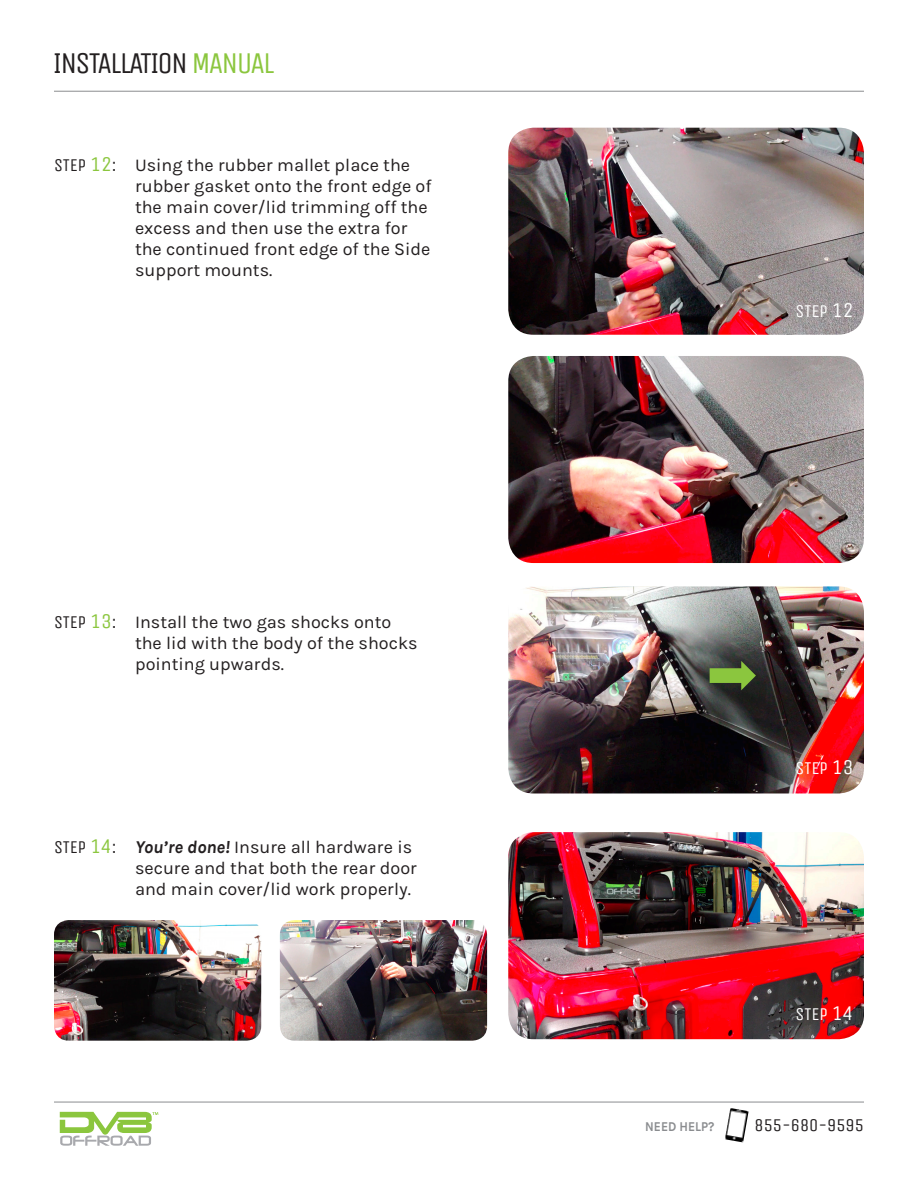
<style>
.page{position:relative;width:918px;height:1188px;background:#fff}
.page>*{position:absolute;margin:0;border:0;box-sizing:border-box;transform-origin:0 0}
.t1{font:30.3px "Unica One";letter-spacing:-.06em;color:#231f20}
.t2{font:18px/21px "Karla";color:#231f20}
.t3{font:18px "Unica One";color:#fff}
.t4{font:18px "Unica One";color:#231f20}
.t5{font:700 13.5px "Karla";color:#8a8c8f;scale:.9 1}
.s1{color:#8bc63e}
.s2{font-family:"Unica One"}
.s3{font-family:"Unica One";font-size:21px;color:#8bc63e}
.s4{font-weight:700;font-style:italic}
.s5{font-size:21px}
</style>
<div class="page">
<svg style="left:60px;top:1112px;width:98px;height:34px"></svg>
<hr style="left:54px;top:91px;width:810px;height:1px;background:#8a8c8f">
<hr style="left:54px;top:1102px;width:810px;height:1px;background:#8a8c8f">
<img style="left:725px;top:1108px;width:24px;height:34px">
<img style="left:508px;top:128px;width:356px;height:207px">
<img style="left:508px;top:356px;width:356px;height:207px">
<img style="left:508px;top:586px;width:356px;height:208px">
<img style="left:508px;top:832px;width:356px;height:207px">
<img style="left:54px;top:920px;width:207px;height:121px">
<img style="left:280px;top:920px;width:207px;height:121px">
<svg style="left:710px;top:661px;width:46px;height:29px"></svg>
<p class="t1" style="left:53px;top:45px;width:223px">INSTALLATION <span class="s1">MANUAL</span></p>
<p class="t2" style="left:135px;top:154px;width:298px;text-indent:-81px"><span class="s2">STEP</span> <span class="s3">12</span><span class="s2">:</span> Using the rubber mallet place the rubber gasket onto the front edge of the main cover/lid trimming off the excess and then use the extra for the continued front edge of the Side support mounts.</p>
<p class="t2" style="left:135px;top:611px;width:284px;text-indent:-81px"><span class="s2">STEP</span> <span class="s3">13</span><span class="s2">:</span> Install the two gas shocks onto the lid with the body of the shocks pointing upwards.</p>
<p class="t2" style="left:135px;top:837px;width:284px;text-indent:-81px"><span class="s2">STEP</span> <span class="s3">14</span><span class="s2">:</span> <span class="s4">You’re done!</span> Insure all hardware is secure and that both the rear door and main cover/lid work properly.</p>
<p class="t3" style="left:796px;top:301px;width:59px">STEP <span class="s5">12</span></p>
<p class="t3" style="left:796px;top:757px;width:59px">STEP <span class="s5">13</span></p>
<p class="t3" style="left:796px;top:1003px;width:59px">STEP <span class="s5">14</span></p>
<p class="t5" style="left:645px;top:1119px;width:79px">NEED HELP?</p>
<p class="t4" style="left:755px;top:1115px;width:111px">855-680-9595</p>
</div>
